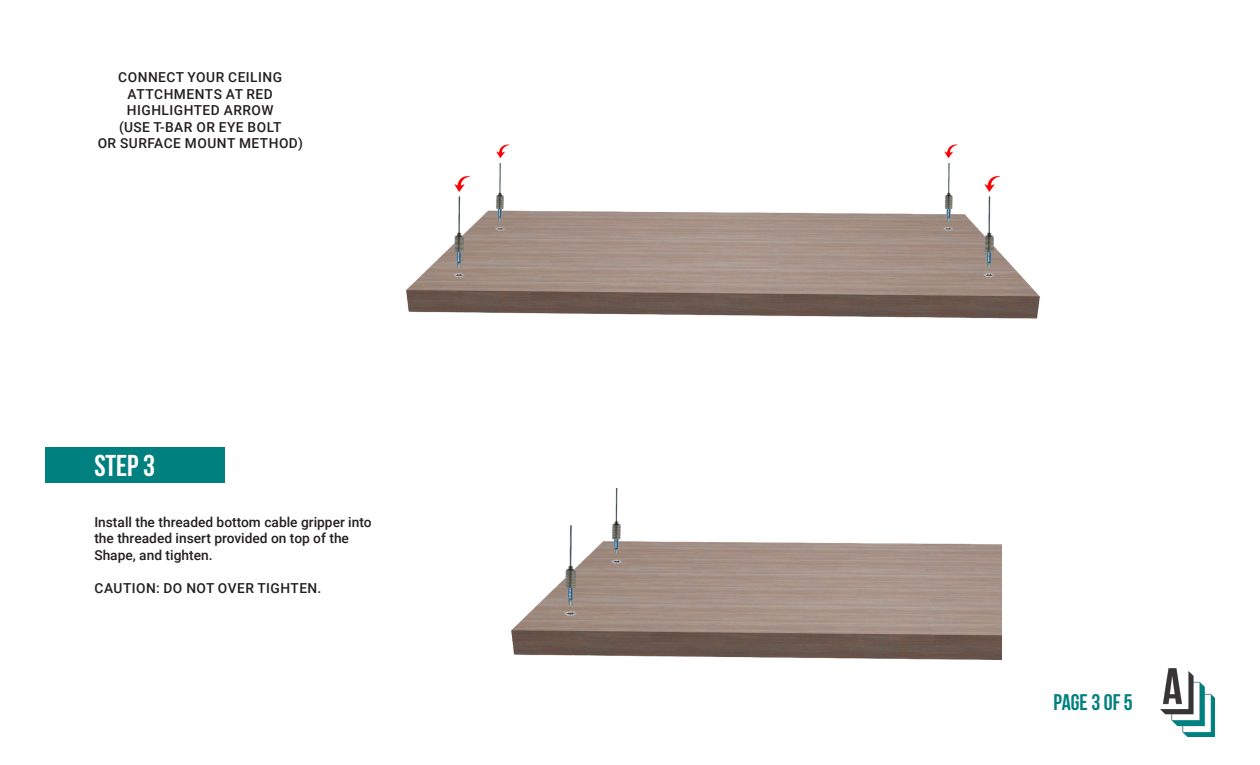
<style>
.page{position:relative;width:1260px;height:765px;background:#fff}
.page>*{position:absolute;margin:0;border:0;box-sizing:border-box;transform-origin:0 0}
.t1{font:700 30px "Bebas Neue";color:#fff}
.t2{font:700 22.5px "Bebas Neue";color:#00807f}
.t3{font:500 13.75px "Roboto";letter-spacing:.02em;color:#231f20}
.t4{font:500 13.75px/16.5px "Roboto";color:#231f20}
</style>
<div class="page">
<img style="left:406px;top:144px;width:634px;height:175px">
<img style="left:1160px;top:668px;width:55px;height:68px">
<div style="left:45px;top:447px;width:179px;height:36px;background:#00807f"></div>
<img style="left:511px;top:488px;width:491px;height:172px">
<p class="t3" style="left:118px;top:68px;width:165px">CONNECT YOUR CEILING</p>
<p class="t3" style="left:128px;top:84px;width:147px">ATTCHMENTS AT RED</p>
<p class="t3" style="left:127px;top:101px;width:148px">HIGHLIGHTED ARROW</p>
<p class="t3" style="left:119px;top:117px;width:164px">(USE T-BAR OR EYE BOLT</p>
<p class="t3" style="left:98px;top:134px;width:207px">OR SURFACE MOUNT METHOD)</p>
<p class="t1" style="left:94px;top:449px;width:62px">STEP 3</p>
<p class="t4" style="left:94px;top:513px;width:279px">Install the threaded bottom cable gripper into the threaded insert provided on top of the<br>Shape, and tighten.</p>
<p class="t3" style="left:95px;top:578px;width:228px">CAUTION: DO NOT OVER TIGHTEN.</p>
<p class="t2" style="left:1053px;top:690px;width:81px">PAGE 3 OF 5</p>
</div>
